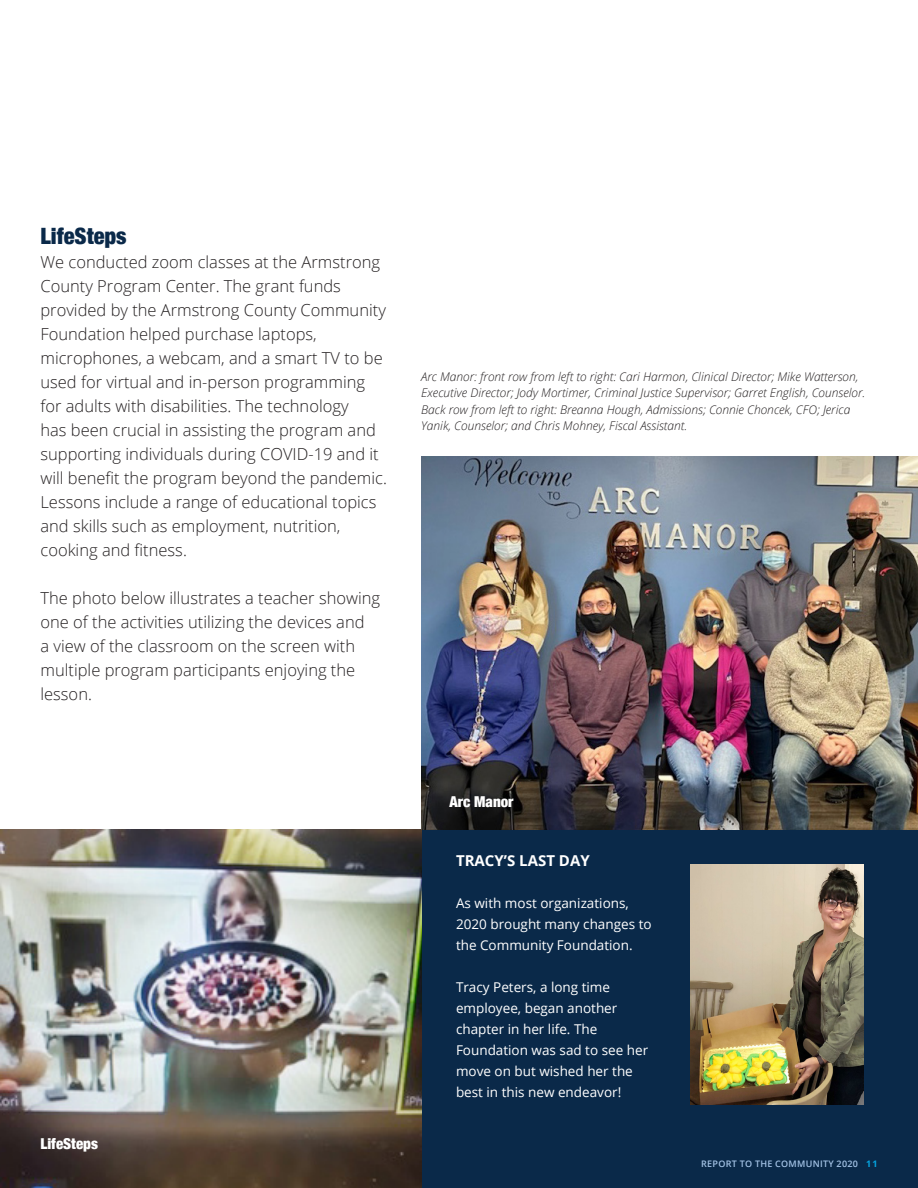
<style>
.page{position:relative;width:918px;height:1188px;background:#fff}
.page>*{position:absolute;margin:0;border:0;box-sizing:border-box;transform-origin:0 0}
.t1{font:900 condensed 22.5px "Helvetica Neue";color:#0a2949}
.t2{font:300 16.5px/24px "Open Sans";color:#231f20}
.t3{font:900 condensed 15px "Helvetica Neue";color:#fff}
.t4{font:700 15px "Open Sans";color:#fff}
.t5{font:13.5px/21px "Open Sans";color:#fff}
.t6{font:italic 300 12px/16.5px "Open Sans";color:#231f20}
.t7{font:600 9px "Open Sans";letter-spacing:.03em;color:#a3c2e5}
.s1{font-weight:700;color:#05a4e0}
</style>
<div class="page">
<div style="left:421px;top:829px;width:497px;height:359px;background:#0a2949"></div>
<img style="left:0;top:829px;width:421px;height:359px">
<img style="left:691px;top:865px;width:172px;height:239px">
<img style="left:421px;top:456px;width:497px;height:373px">
<p class="t1" style="left:40px;top:218px;width:88px">LifeSteps</p>
<p class="t2" style="left:40px;top:250px;width:348px">We conducted zoom classes at the Armstrong County Program Center. The grant funds provided by the Armstrong County Community Foundation helped purchase laptops, microphones, a webcam, and a smart TV to be used for virtual and in-person programming for adults with disabilities. The technology<br>has been crucial in assisting the program and supporting individuals during COVID-19 and it will benefit the program beyond the pandemic.<br>Lessons include a range of educational topics and skills such as employment, nutrition, cooking and fitness.</p>
<p class="t2" style="left:40px;top:586px;width:341px">The photo below illustrates a teacher showing one of the activities utilizing the devices and<br>a view of the classroom on the screen with multiple program participants enjoying the lesson.</p>
<p class="t6" style="left:421px;top:368px;width:446px">Arc Manor: front row from left to right: Cari Harmon, Clinical Director; Mike Watterson, Executive Director; Jody Mortimer, Criminal Justice Supervisor; Garret English, Counselor.<br>Back row from left to right: Breanna Hough, Admissions; Connie Choncek, CFO; Jerica Yanik, Counselor; and Chris Mohney, Fiscal Assistant.</p>
<p class="t3" style="left:40px;top:1132px;width:59px">LifeSteps</p>
<p class="t3" style="left:449px;top:789px;width:66px">Arc Manor</p>
<p class="t4" style="left:456px;top:850px;width:135px">TRACY’S LAST DAY</p>
<p class="t5" style="left:456px;top:893px;width:197px">As with most organizations,<br>2020 brought many changes to the Community Foundation.</p>
<p class="t5" style="left:456px;top:977px;width:194px">Tracy Peters, a long time employee, began another chapter in her life. The<br>Foundation was sad to see her move on but wished her the best in this new endeavor!</p>
<p class="t7" style="left:701px;top:1158px;width:178px">REPORT TO THE COMMUNITY 2020 <span class="s1">11</span></p>
</div>
